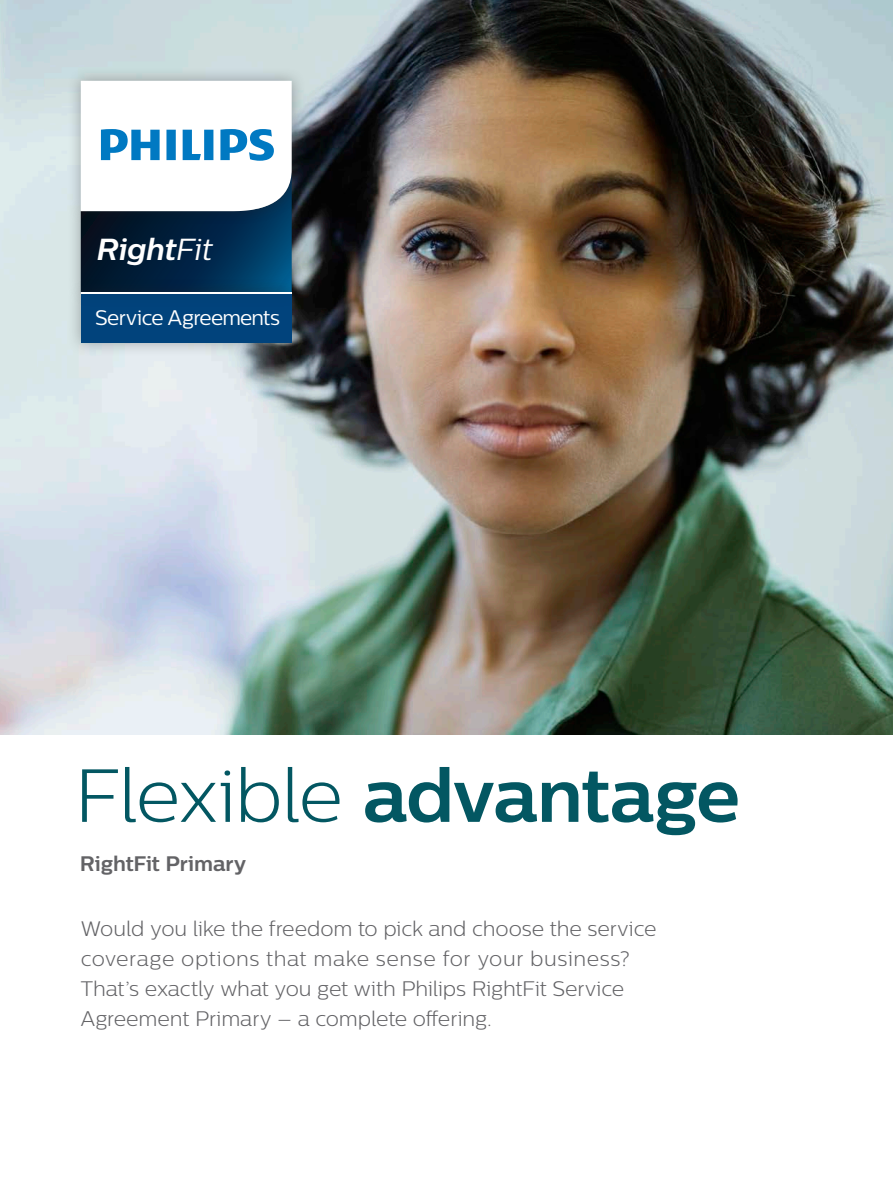
<style>
.page{position:relative;width:893px;height:1188px;background:#fff}
.page>*{position:absolute;margin:0;border:0;box-sizing:border-box;transform-origin:0 0}
._05_Main_Heading_Med{font:700 75px "Centrale Sans";letter-spacing:-.015em;color:#035762}
.t1{font:italic 700 30.45px "Centrale Sans";color:#fff}
._03_Introduction{font:300 21px/30px "Centrale Sans";letter-spacing:-.005em;color:#636366}
._03_Introduction-2{font:21px "Centrale Sans";letter-spacing:-.03em;color:#fff}
._03_Introduction-3{font:700 21px "Centrale Sans";letter-spacing:-.01em;color:#636366}
.s1{font-weight:400}
.s2{font-weight:300}
</style>
<div class="page">
<img style="left:0;top:0;width:893px;height:735px">
<div style="left:66px;top:162px;width:240px;height:144px;background:#231f20;opacity:.35"></div>
<div style="left:66px;top:66px;width:240px;height:159px;background:#231f20;opacity:.35"></div>
<div style="left:66px;top:279px;width:240px;height:78px;background:#231f20;opacity:.35"></div>
<div style="left:81px;top:293px;width:211px;height:50px;background:#01437c"></div>
<svg style="left:81px;top:81px;width:211px;height:196px"></svg>
<div style="left:69px;top:277px;width:235px;height:31px;background:#231f20;opacity:.35"></div>
<hr style="left:81px;top:292px;width:211px;height:1px;background:#fff">
<p class="t1" style="left:96px;top:231px;width:118px">Right<span class="s1">Fit</span></p>
<p class="_03_Introduction-2" style="left:95px;top:306px;width:186px">Service Agreements</p>
<p class="_05_Main_Heading_Med" style="left:74px;top:750px;width:667px"><span class="s2">Flexible</span> advantage</p>
<p class="_03_Introduction-3" style="left:80px;top:851px;width:168px">RightFit Primary</p>
<p class="_03_Introduction" style="left:81px;top:913px;width:577px">Would you like the freedom to pick and choose the service coverage options that make sense for your business?<br>That’s exactly what you get with Philips RightFit Service Agreement Primary – a complete offering.</p>
</div>
